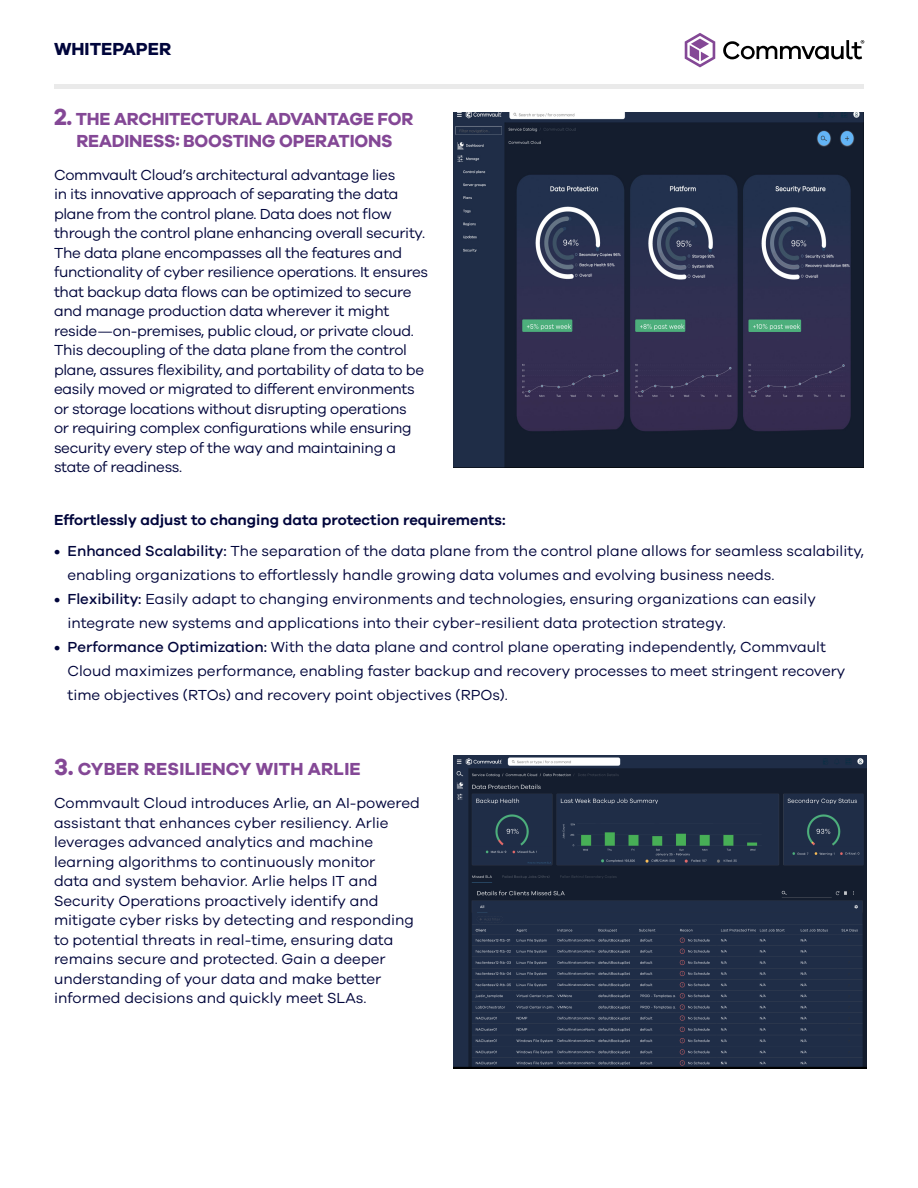
<style>
.page{position:relative;width:918px;height:1188px;background:#fff}
.page>*{position:absolute;margin:0;border:0;box-sizing:border-box;transform-origin:0 0}
.t1{font:700 18px/21.6px "Galano Grotesque";letter-spacing:-.01em;color:#844896;text-align:center}
.t2{font:700 18px "Galano Grotesque";letter-spacing:.01em;color:#844896}
.t3{font:700 18px "Galano Grotesque";color:#00053b}
.t4{font:15px/19.5px "Galano Grotesque";color:#00053b}
.t5{font:15px/19.5px "Galano Grotesque";letter-spacing:-.02em;color:#00053b}
.t6{font:600 15px "Galano Grotesque";color:#00053b}
.s1{font-size:24px}
.s2{font-weight:500}
</style>
<div class="page">
<div style="left:54px;top:84px;width:810px;height:5px;background:#eaeaea"></div>
<svg style="left:685px;top:33px;width:30px;height:34px"></svg>
<svg style="left:723px;top:40px;width:141px;height:19px"></svg>
<img style="left:453px;top:112px;width:411px;height:355px">
<img style="left:454px;top:756px;width:413px;height:312px">
<p class="t3" style="left:54px;top:38px;width:119px">WHITEPAPER</p>
<p class="t1" style="left:54px;top:108px;width:361px"><span class="s1">2.</span> THE ARCHITECTURAL ADVANTAGE FOR<br>READINESS: BOOSTING OPERATIONS</p>
<p class="t5" style="left:54px;top:165px;width:376px">Commvault Cloud’s architectural advantage lies<br>in its innovative approach of separating the data plane from the control plane. Data does not flow through the control plane enhancing overall security.<br>The data plane encompasses all the features and functionality of cyber resilience operations. It ensures that backup data flows can be optimized to secure and manage production data wherever it might reside—on-premises, public cloud, or private cloud.<br>This decoupling of the data plane from the control plane, assures flexibility, and portability of data to be easily moved or migrated to different environments or storage locations without disrupting operations<br>or requiring complex configurations while ensuring security every step of the way and maintaining a state of readiness.</p>
<p class="t6" style="left:54px;top:511px;width:453px">Effortlessly adjust to changing data protection requirements:</p>
<p class="t4" style="left:68px;top:538px;width:798px;line-height:24px;text-indent:-14px"><span class="s2">• Enhanced Scalability:</span> The separation of the data plane from the control plane allows for seamless scalability, enabling organizations to effortlessly handle growing data volumes and evolving business needs.</p>
<p class="t4" style="left:68px;top:586px;width:750px;line-height:24px;text-indent:-14px"><span class="s2">• Flexibility:</span> Easily adapt to changing environments and technologies, ensuring organizations can easily integrate new systems and applications into their cyber-resilient data protection strategy.</p>
<p class="t4" style="left:68px;top:634px;width:779px;line-height:24px;text-indent:-14px"><span class="s2">• Performance Optimization:</span> With the data plane and control plane operating independently, Commvault<br>Cloud maximizes performance, enabling faster backup and recovery processes to meet stringent recovery time objectives (RTOs) and recovery point objectives (RPOs).</p>
<p class="t2" style="left:54px;top:758px;width:308px"><span class="s1">3.</span> CYBER RESILIENCY WITH ARLIE</p>
<p class="t4" style="left:54px;top:793px;width:368px">Commvault Cloud introduces Arlie, an AI-powered assistant that enhances cyber resiliency. Arlie leverages advanced analytics and machine learning algorithms to continuously monitor<br>data and system behavior. Arlie helps IT and Security Operations proactively identify and mitigate cyber risks by detecting and responding to potential threats in real-time, ensuring data remains secure and protected. Gain a deeper understanding of your data and make better informed decisions and quickly meet SLAs.</p>
</div>
